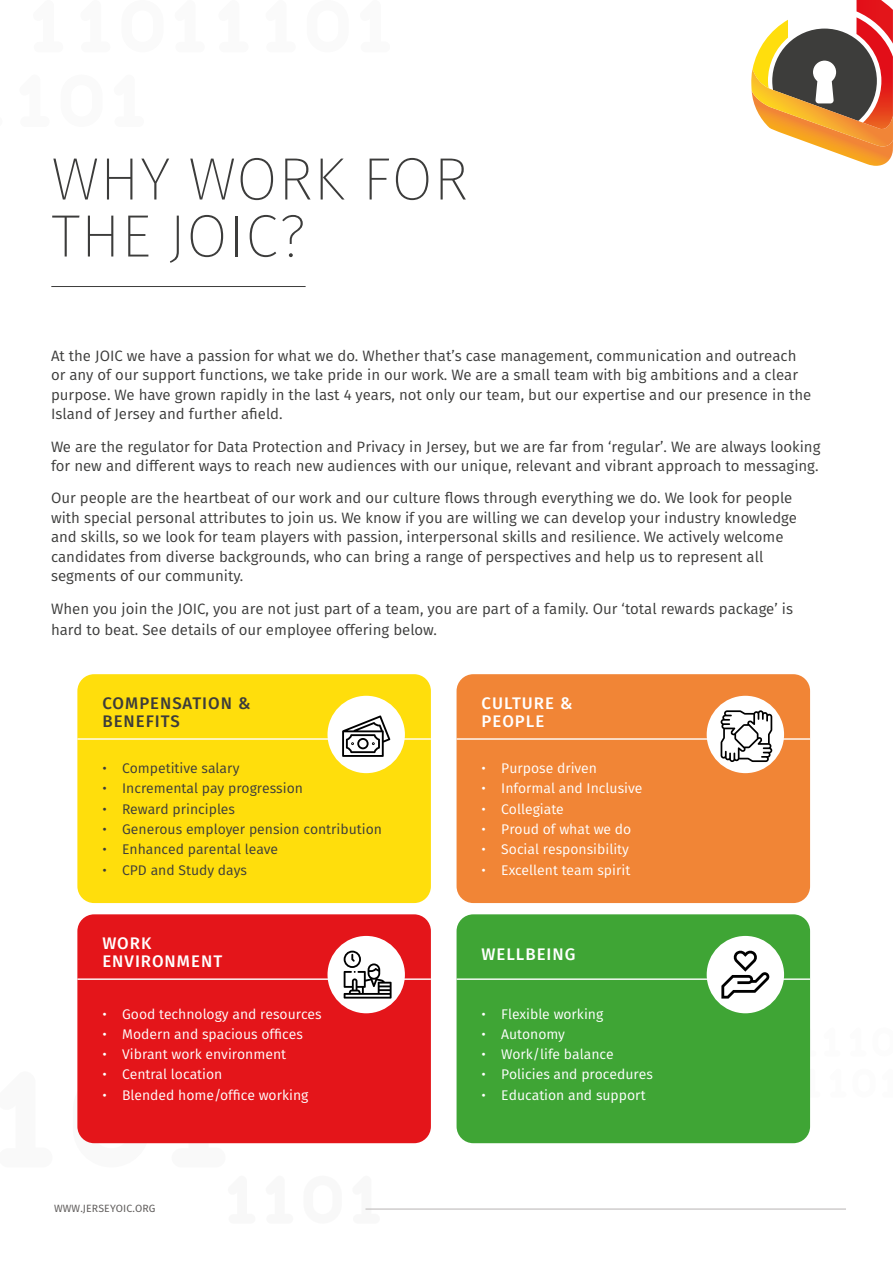
<style>
.page{position:relative;width:893px;height:1263px;background:#fff}
.page>*{position:absolute;margin:0;border:0;box-sizing:border-box;transform-origin:0 0}
.t1{font:200 60px/57px "Fira Sans";letter-spacing:.01em;color:#3c3c3b}
.t2{font:500 16.8px/18.1px "Fira Sans";letter-spacing:.06em;color:#fff}
.t3{font:500 16.8px/18.1px "Fira Sans";letter-spacing:.06em;color:#3c3c3b}
.t4{font:15px/19.5px "Fira Sans";color:#3c3c3b}
.t5{font:13.95px "Fira Sans";color:#fff}
.t6{font:13.95px "Fira Sans";color:#3c3c3b}
.t7{font:10.5px "Fira Sans";letter-spacing:.01em;color:#63605f}
</style>
<div class="page">
<hr style="left:365px;top:1208px;width:481px;height:2px;background:#cfcdcd">
<svg style="left:170px;top:1143px;width:56px;height:1px"></svg>
<svg style="left:77px;top:1130px;width:73px;height:14px"></svg>
<svg style="left:365px;top:1208px;width:15px;height:2px"></svg>
<svg style="left:810px;top:1027px;width:1px;height:29px"></svg>
<svg style="left:810px;top:1069px;width:1px;height:28px"></svg>
<svg style="left:751px;top:0;width:142px;height:166px"></svg>
<hr style="left:51px;top:286px;width:255px;height:1px;background:#3c3c3b">
<div style="left:77px;top:674px;width:354px;height:229px;background:#ffde0c;border-radius:17px"></div>
<div style="left:77px;top:914px;width:354px;height:229px;background:#e4151a;border-radius:17px"></div>
<div style="left:457px;top:674px;width:353px;height:229px;background:#f18536;border-radius:17px"></div>
<div style="left:457px;top:914px;width:353px;height:229px;background:#3fa535;border-radius:17px"></div>
<hr style="left:77px;top:738px;width:354px;height:2px;background:#fff">
<hr style="left:77px;top:978px;width:354px;height:2px;background:#fff">
<hr style="left:457px;top:738px;width:353px;height:2px;background:#fff">
<hr style="left:457px;top:978px;width:353px;height:2px;background:#fff">
<div style="left:327px;top:696px;width:78px;height:77px;background:#fff;border-radius:50%"></div>
<div style="left:327px;top:936px;width:78px;height:77px;background:#fff;border-radius:50%"></div>
<div style="left:707px;top:696px;width:77px;height:77px;background:#fff;border-radius:50%"></div>
<div style="left:707px;top:936px;width:77px;height:77px;background:#fff;border-radius:50%"></div>
<svg style="left:342px;top:715px;width:48px;height:42px"></svg>
<svg style="left:720px;top:710px;width:52px;height:52px"></svg>
<svg style="left:344px;top:951px;width:48px;height:47px"></svg>
<svg style="left:721px;top:951px;width:48px;height:47px"></svg>
<h1 class="t1" style="left:51px;top:150px;width:418px">WHY WORK FOR<br>THE JOIC?</h1>
<p class="t4" style="left:51px;top:346px;width:762px">At the JOIC we have a passion for what we do. Whether that’s case management, communication and outreach or any of our support functions, we take pride in our work. We are a small team with big ambitions and a clear purpose. We have grown rapidly in the last 4 years, not only our team, but our expertise and our presence in the Island of Jersey and further afield.</p>
<p class="t4" style="left:51px;top:437px;width:771px">We are the regulator for Data Protection and Privacy in Jersey, but we are far from ‘regular’. We are always looking for new and different ways to reach new audiences with our unique, relevant and vibrant approach to messaging.</p>
<p class="t4" style="left:51px;top:488px;width:747px">Our people are the heartbeat of our work and our culture flows through everything we do. We look for people with special personal attributes to join us. We know if you are willing we can develop your industry knowledge and skills, so we look for team players with passion, interpersonal skills and resilience. We actively welcome candidates from diverse backgrounds, who can bring a range of perspectives and help us to represent all segments of our community.</p>
<p class="t4" style="left:51px;top:598px;width:743px;line-height:21px">When you join the JOIC, you are not just part of a team, you are part of a family. Our ‘total rewards package’ is hard to beat. See details of our employee offering below.</p>
<p class="t3" style="left:102px;top:694px;width:150px">COMPENSATION &amp;<br>BENEFITS</p>
<p class="t6" style="left:102px;top:758px;width:139px">• Competitive salary</p>
<p class="t6" style="left:102px;top:779px;width:202px">• Incremental pay progression</p>
<p class="t6" style="left:102px;top:799px;width:134px">• Reward principles</p>
<p class="t6" style="left:102px;top:819px;width:281px">• Generous employer pension contribution</p>
<p class="t6" style="left:102px;top:839px;width:177px">• Enhanced parental leave</p>
<p class="t6" style="left:102px;top:860px;width:146px">• CPD and Study days</p>
<p class="t2" style="left:102px;top:934px;width:121px">WORK<br>ENVIRONMENT</p>
<p class="t5" style="left:102px;top:1004px;width:221px">• Good technology and resources</p>
<p class="t5" style="left:102px;top:1024px;width:202px">• Modern and spacious offices</p>
<p class="t5" style="left:102px;top:1044px;width:185px">• Vibrant work environment</p>
<p class="t5" style="left:102px;top:1065px;width:122px">• Central location</p>
<p class="t5" style="left:102px;top:1085px;width:208px">• Blended home/office working</p>
<p class="t7" style="left:54px;top:1200px;width:103px">WWW.JERSEYOIC.ORG</p>
<p class="t2" style="left:482px;top:694px;width:93px">CULTURE &amp;<br>PEOPLE</p>
<p class="t5" style="left:481px;top:758px;width:117px">• Purpose driven</p>
<p class="t5" style="left:481px;top:779px;width:162px">• Informal and Inclusive</p>
<p class="t5" style="left:481px;top:799px;width:84px">• Collegiate</p>
<p class="t5" style="left:481px;top:819px;width:151px">• Proud of what we do</p>
<p class="t5" style="left:481px;top:839px;width:149px">• Social responsibility</p>
<p class="t5" style="left:481px;top:860px;width:150px">• Excellent team spirit</p>
<p class="t2" style="left:482px;top:944px;width:95px">WELLBEING</p>
<p class="t5" style="left:481px;top:1004px;width:123px">• Flexible working</p>
<p class="t5" style="left:481px;top:1024px;width:85px">• Autonomy</p>
<p class="t5" style="left:481px;top:1044px;width:134px">• Work/life balance</p>
<p class="t5" style="left:481px;top:1065px;width:173px">• Policies and procedures</p>
<p class="t5" style="left:481px;top:1085px;width:166px">• Education and support</p>
</div>
